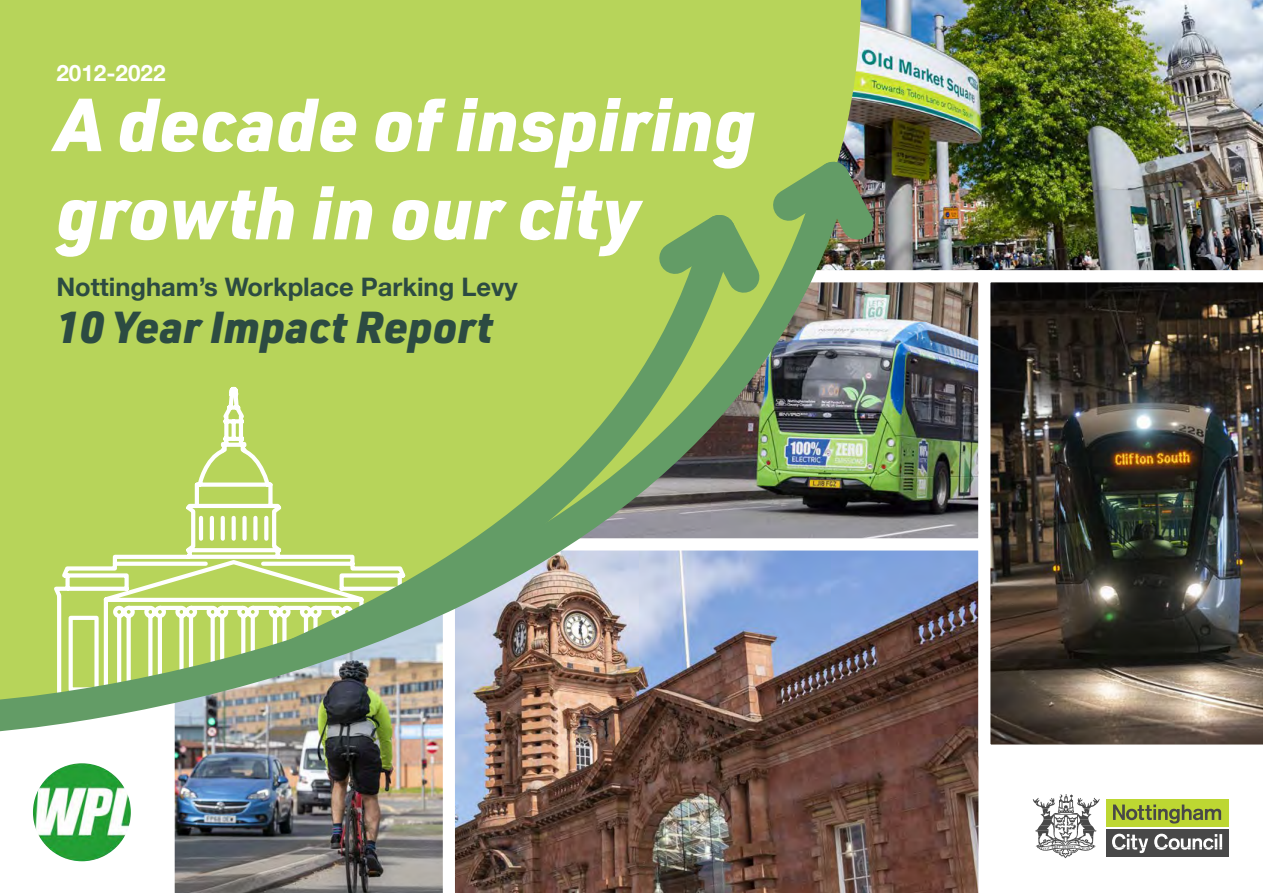
<style>
.page{position:relative;width:1263px;height:893px;background:#fff}
.page>*{position:absolute;margin:0;border:0;box-sizing:border-box;transform-origin:0 0}
.t1{font:italic 900 73.5px/88.2px "URWDIN";color:#fff}
.t2{font:italic 900 43.95px "URWDIN";color:#2c4b42}
.t3{font:700 25.5px "Helvetica Neue";color:#2c4b42}
.t4{font:700 22.5px "Helvetica Neue";color:#fff}
</style>
<div class="page">
<img style="left:455px;top:550px;width:524px;height:343px">
<img style="left:861px;top:0;width:402px;height:270px">
<img style="left:872px;top:283px;width:105px;height:254px">
<img style="left:174px;top:748px;width:269px;height:145px">
<div style="left:0;top:0;width:861px;height:139px;background:#b7d45a"></div>
<div style="left:1106px;top:829px;width:122px;height:27px;background:#484848"></div>
<div style="left:1106px;top:799px;width:122px;height:28px;background:#bdd732"></div>
<svg style="left:1033px;top:794px;width:67px;height:64px"></svg>
<svg style="left:1113px;top:804px;width:108px;height:19px"></svg>
<svg style="left:1112px;top:834px;width:110px;height:19px"></svg>
<img style="left:33px;top:763px;width:98px;height:98px;border-radius:49px">
<img style="left:0;top:139px;width:872px;height:609px">
<svg style="left:254px;top:192px;width:504px;height:504px;background:#a6bd72"></svg>
<img style="left:632px;top:133px;width:268px;height:186px">
<img style="left:978px;top:270px;width:285px;height:486px">
<p class="t4" style="left:56px;top:55px;width:111px">2012-2022</p>
<p class="t1" style="left:56px;top:77px;width:701px">A decade of inspiring growth in our city</p>
<p class="t3" style="left:56px;top:267px;width:463px">Nottingham’s Workplace Parking Levy</p>
<p class="t2" style="left:56px;top:296px;width:438px">10 Year Impact Report</p>
</div>
